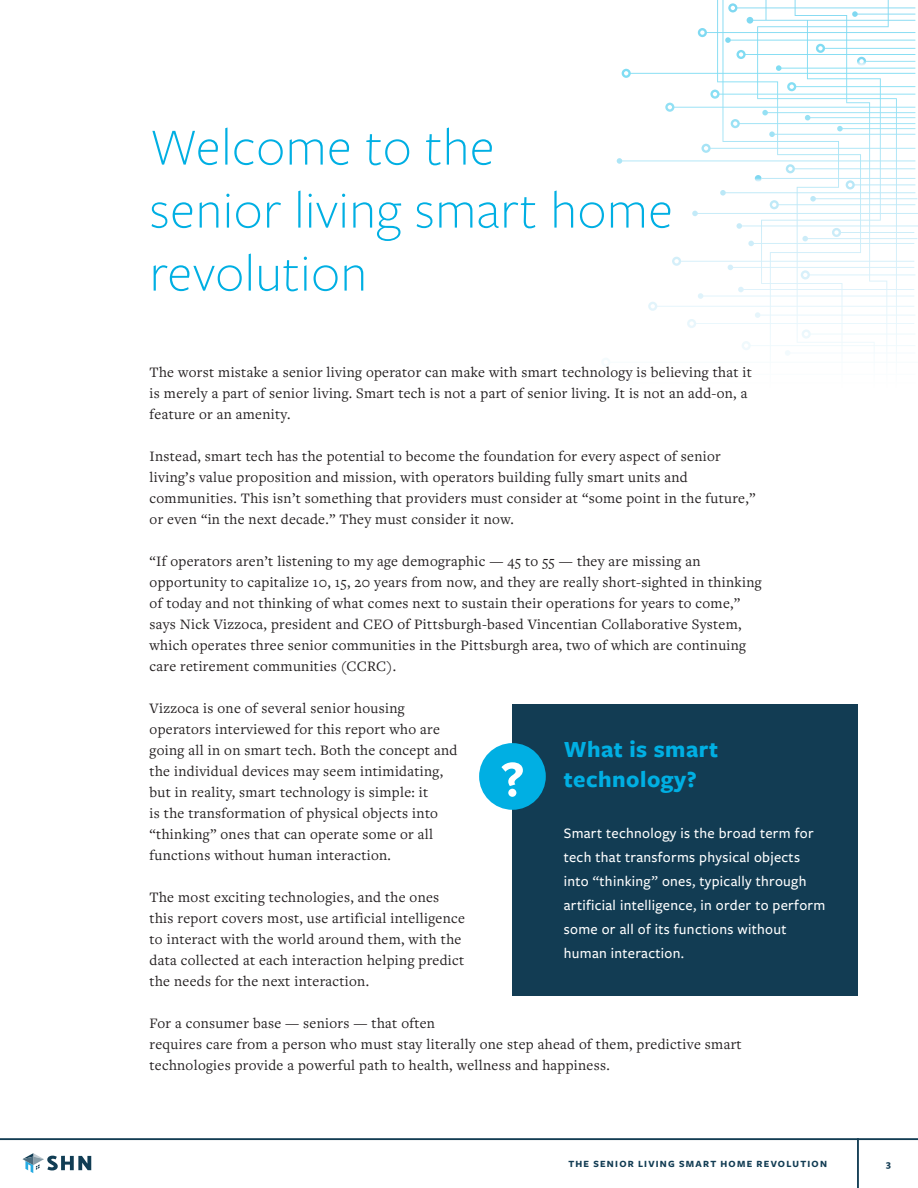
<style>
.page{position:relative;width:918px;height:1188px;background:#fff}
.page>*{position:absolute;margin:0;border:0;box-sizing:border-box;transform-origin:0 0}
.t1{font:300 54px/63px "Freight Sans Pro";letter-spacing:.01em;color:#00afe3}
.t2{font:700 50.25px "Proxima Nova";color:#fff}
.t3{font:700 24px/30px "Freight Sans Pro";letter-spacing:.02em;color:#00afe3}
.t4{font:15px/21px "Freight Text Pro";letter-spacing:.02em;color:#231f20}
.t5{font:500 15px/24px "Freight Sans Pro";letter-spacing:.02em;color:#fff}
.t6{font:700 9.9px "Freight Sans Pro";letter-spacing:.125em;color:#123c53}
</style>
<div class="page">
<svg style="left:23px;top:1153px;width:68px;height:20px"></svg>
<hr style="left:857px;top:1138px;width:2px;height:50px;background:#123c53">
<hr style="left:0;top:1138px;width:918px;height:2px;background:#123c53">
<div style="left:512px;top:704px;width:346px;height:292px;background:#123c53"></div>
<div style="left:479px;top:743px;width:67px;height:67px;background:#00afe3;border-radius:50%"></div>
<svg style="left:903px;top:60px;width:12px;height:2px"></svg>
<svg style="left:616px;top:0;width:287px;height:229px"></svg>
<p class="t1" style="left:150px;top:113px;width:347px">Welcome to the</p>
<p class="t1" style="left:150px;top:176px;width:525px">senior living smart home revolution</p>
<p class="t4" style="left:150px;top:361px;width:604px">The worst mistake a senior living operator can make with smart technology is believing that it is merely a part of senior living. Smart tech is not a part of senior living. It is not an add-on, a feature or an amenity.</p>
<p class="t4" style="left:150px;top:445px;width:607px">Instead, smart tech has the potential to become the foundation for every aspect of senior living’s value proposition and mission, with operators building fully smart units and communities. This isn’t something that providers must consider at “some point in the future,” or even “in the next decade.” They must consider it now.</p>
<p class="t4" style="left:150px;top:550px;width:614px">“If operators aren’t listening to my age demographic — 45 to 55 — they are missing an opportunity to capitalize 10, 15, 20 years from now, and they are really short-sighted in thinking of today and not thinking of what comes next to sustain their operations for years to come,” says Nick Vizzoca, president and CEO of Pittsburgh-based Vincentian Collaborative System, which operates three senior communities in the Pittsburgh area, two of which are continuing care retirement communities (CCRC).</p>
<p class="t4" style="left:150px;top:697px;width:309px">Vizzoca is one of several senior housing operators interviewed for this report who are going all in on smart tech. Both the concept and the individual devices may seem intimidating, but in reality, smart technology is simple: it<br>is the transformation of physical objects into “thinking” ones that can operate some or all functions without human interaction.</p>
<p class="t4" style="left:150px;top:886px;width:317px">The most exciting technologies, and the ones this report covers most, use artificial intelligence to interact with the world around them, with the data collected at each interaction helping predict the needs for the next interaction.</p>
<p class="t4" style="left:150px;top:1012px;width:594px">For a consumer base — seniors — that often<br>requires care from a person who must stay literally one step ahead of them, predictive smart technologies provide a powerful path to health, wellness and happiness.</p>
<p class="t3" style="left:564px;top:733px;width:156px">What is smart technology?</p>
<p class="t5" style="left:564px;top:821px;width:263px">Smart technology is the broad term for tech that transforms physical objects into “thinking” ones, typically through artificial intelligence, in order to perform some or all of its functions without human interaction.</p>
<p class="t2" style="left:501px;top:742px;width:24px">?</p>
<p class="t6" style="left:568px;top:1157px;width:260px">THE SENIOR LIVING SMART HOME REVOLUTION</p>
<p class="t6" style="left:886px;top:1157px;width:6px">3</p>
</div>
